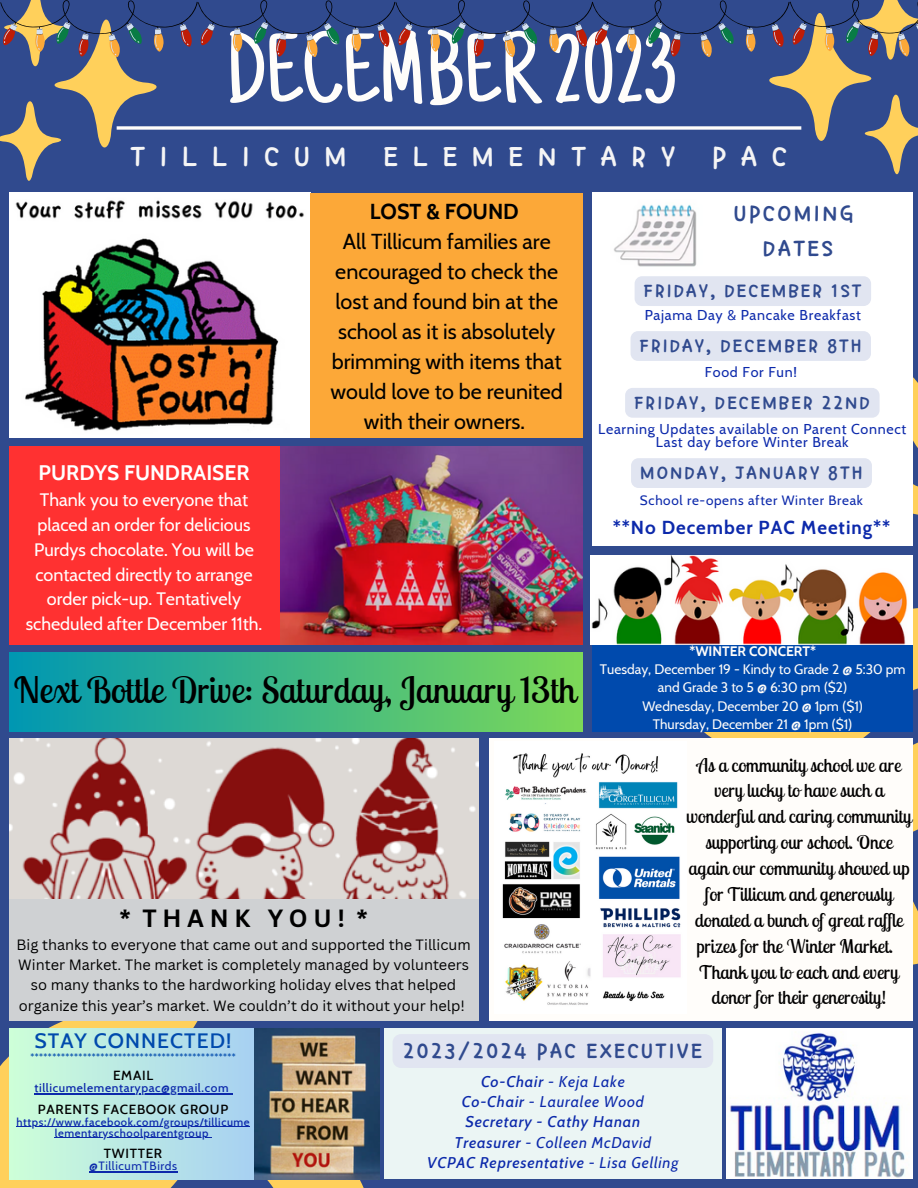
<style>
.page{position:relative;width:918px;height:1188px;background:#304a8e}
.page>*{position:absolute;margin:0;border:0;box-sizing:border-box;transform-origin:0 0}
.t1{font:100.65px "Just Another Hand";color:#fffdfa}
.t2{font:36px "Lobster Two";color:#000}
.t3{font:32.1px "TT Dalpangi R";letter-spacing:.445em;color:#f5f5f5}
.t4{font:25.65px "TT Dalpangi R";letter-spacing:.08em;color:#304a8e}
.t5{font:700 24.3px "Canva Sans";letter-spacing:.235em;color:#000}
.t6{font:24.15px "TT Dalpangi R";letter-spacing:.08em;color:#304a8e}
.t7{font:21.6px/30px "Cabin";color:#000;text-align:center}
.t8{font:700 21.6px "Cabin";color:#000}
.t9{font:500 21.3px "Cabin";letter-spacing:.05em;color:#004aad}
.t10{font:21px "TT Dalpangi R";letter-spacing:.08em;color:#304a8e}
.t11{font:700 21px "Cabin";color:#fff}
.t12{font:18.75px/25.8px "Lobster Two";color:#000;text-align:center}
.t13{font:700 18.75px "Cabin";letter-spacing:.05em;color:#0c29ab}
.t14{font:18px/24.8px "Cabin";color:#fff;text-align:center}
.t15{font:italic 15.45px "Cabin";letter-spacing:.05em;color:#0c29ab}
.t16{font:italic 500 15.45px "Cabin";letter-spacing:.05em;color:#0c29ab}
.t17{font:14.55px/20px "Canva Sans";color:#000;text-align:center}
.t18{font:14.25px "Cabin";letter-spacing:.05em;color:#0c29ab}
.t19{font:13.65px/18.3px "Cabin";color:#fffdfa;text-align:center}
.t20{font:700 13.65px "Cabin";color:#fffdfa}
.t21{font:500 13.5px "Cabin";letter-spacing:.05em;color:#000}
.t22{font:13.5px "Cabin";letter-spacing:.05em;color:#0c29ab}
.t23{font:500 12px "Cabin";letter-spacing:.05em;color:#0c29ab}
.t24{font:12px "Cabin";letter-spacing:.05em;color:#0c29ab}
.t25{font:500 11.25px/11.1px "Cabin";letter-spacing:.05em;color:#0c29ab;text-align:center}
.t26{font:500 9.15px "Cabin";color:#004aad}
.s1{font-weight:500}
.s2{font-weight:400}
</style>
<div class="page">
<svg style="left:634px;top:493px;width:284px;height:523px"></svg>
<svg style="left:0;top:1021px;width:364px;height:167px;fill:#ffd05b"></svg>
<img style="left:726px;top:1028px;width:186px;height:150px">
<div style="left:384px;top:1028px;width:337px;height:151px;background:#ebf5f4"></div>
<div style="left:592px;top:193px;width:321px;height:353px;background:#fff"></div>
<img style="left:614px;top:204px;width:83px;height:63px">
<svg style="left:9px;top:1028px;width:366px;height:151px;background:#b8e5e3"></svg>
<img style="left:254px;top:1029px;width:125px;height:151px">
<hr style="left:34px;top:1093px;width:195px;height:1px;background:#0c29ab">
<hr style="left:16px;top:1126px;width:234px;height:1px;background:#0c29ab">
<hr style="left:55px;top:1137px;width:154px;height:1px;background:#0c29ab">
<hr style="left:89px;top:1171px;width:89px;height:1px;background:#0c29ab">
<svg style="left:0;top:0;width:918px;height:181px"></svg>
<img style="left:9px;top:738px;width:470px;height:161px">
<div style="left:9px;top:899px;width:470px;height:122px;background:#cfd1d3"></div>
<img style="left:9px;top:193px;width:301px;height:245px">
<div style="left:310px;top:193px;width:273px;height:245px;background:#fca838"></div>
<img style="left:591px;top:556px;width:321px;height:88px">
<div style="left:592px;top:645px;width:320px;height:87px;background:#004aad"></div>
<img style="left:280px;top:447px;width:303px;height:198px">
<div style="left:9px;top:447px;width:271px;height:198px;background:#ff3131"></div>
<div style="left:9px;top:652px;width:574px;height:80px;background:linear-gradient(to right,#0097b2,#7dd858)"></div>
<div style="left:489px;top:738px;width:423px;height:283px;background:#fffdfa"></div>
<img style="left:502px;top:753px;width:179px;height:252px">
<div style="left:393px;top:1034px;width:320px;height:34px;background:#e1e5f1"></div>
<div style="left:635px;top:276px;width:236px;height:30px;background:#e1e5f1;border-radius:7px"></div>
<div style="left:631px;top:331px;width:240px;height:30px;background:#e1e5f1;border-radius:7px"></div>
<div style="left:625px;top:388px;width:255px;height:30px;background:#e1e5f1;border-radius:7px"></div>
<div style="left:631px;top:458px;width:241px;height:30px;background:#e1e5f1;border-radius:7px"></div>
<p class="t1" style="left:226px;top:31px;width:452px">DECEMBER2023</p>
<p class="t3" style="left:131px;top:141px;width:658px">TILLICUM ELEMENTARY PAC</p>
<p class="t11" style="left:39px;top:460px;width:212px">PURDYS FUNDRAISER</p>
<p class="t14" style="left:26px;top:487px;width:238px">Thank you to everyone that placed an order for delicious<br>Purdys chocolate. You will be contacted directly to arrange order pick-up. Tentatively scheduled after December 11th.</p>
<p class="t8" style="left:370px;top:198px;width:151px">LOST &amp; FOUND</p>
<p class="t7" style="left:331px;top:226px;width:234px">All Tillicum families are encouraged to check the lost and found bin at the school as it is absolutely brimming with items that would love to be reunited with their owners.</p>
<p class="t2" style="left:14px;top:667px;width:563px">Next Bottle Drive: Saturday, January 13th</p>
<p class="t5" style="left:120px;top:901px;width:250px">* THANK YOU! *</p>
<p class="t17" style="left:17px;top:935px;width:456px">Big thanks to everyone that came out and supported the Tillicum Winter Market. The market is completely managed by volunteers so many thanks to the hardworking holiday elves that helped organize this year’s market. We couldn’t do it without your help!</p>
<p class="t4" style="left:734px;top:200px;width:121px">UPCOMING</p>
<p class="t4" style="left:763px;top:236px;width:72px">DATES</p>
<p class="t10" style="left:644px;top:281px;width:219px">FRIDAY, DECEMBER 1ST</p>
<p class="t18" style="left:645px;top:307px;width:218px">Pajama Day &amp; Pancake Breakfast</p>
<p class="t10" style="left:640px;top:335px;width:223px">FRIDAY, DECEMBER 8TH</p>
<p class="t18" style="left:705px;top:363px;width:94px">Food For Fun!</p>
<p class="t10" style="left:634px;top:392px;width:237px">FRIDAY, DECEMBER 22ND</p>
<p class="t18" style="left:598px;top:420px;width:310px">Learning Updates available on Parent Connect</p>
<p class="t18" style="left:656px;top:434px;width:194px">Last day before Winter Break</p>
<p class="t10" style="left:640px;top:462px;width:224px">MONDAY, JANUARY 8TH</p>
<p class="t13" style="left:613px;top:516px;width:279px">**No December PAC Meeting**</p>
<p class="t22" style="left:640px;top:492px;width:225px">School re-opens after Winter Break</p>
<p class="t20" style="left:689px;top:643px;width:128px">*WINTER CONCERT*</p>
<p class="t19" style="left:600px;top:660px;width:307px">Tuesday, December 19 - Kindy to Grade 2 @ 5:30 pm and Grade 3 to 5 @ 6:30 pm ($2)</p>
<p class="t19" style="left:642px;top:697px;width:222px">Wednesday, December 20 @ 1pm ($1)</p>
<p class="t19" style="left:653px;top:715px;width:201px">Thursday, December 21 @ 1pm ($1)</p>
<p class="t12" style="left:686px;top:752px;width:227px">As a community school we are very lucky to have such a wonderful and caring community supporting our school. Once again our community showed up for Tillicum and generously donated a bunch of great raffle prizes for the Winter Market.<br>Thank you to each and every donor for their generosity!</p>
<p class="t9" style="left:34px;top:1028px;width:199px">STAY CONNECTED!</p>
<p class="t26" style="left:30px;top:1051px;width:207px">***********************************************</p>
<p class="t21" style="left:113px;top:1067px;width:42px">EMAIL</p>
<p class="t23" style="left:34px;top:1080px;width:196px">tillicumelementarypac@gmail.com</p>
<p class="t21" style="left:38px;top:1101px;width:192px">PARENTS FACEBOOK GROUP</p>
<p class="t25" style="left:16px;top:1116px;width:235px">https://www.facebook.com/groups/tillicume lementaryschoolparentgroup</p>
<p class="t21" style="left:104px;top:1145px;width:60px">TWITTER</p>
<p class="t24" style="left:89px;top:1158px;width:89px">@TillicumTBirds</p>
<p class="t6" style="left:403px;top:1039px;width:301px">2023/2024 PAC EXECUTIVE</p>
<p class="t15" style="left:481px;top:1072px;width:145px"><span class="s1">Co-Chair</span> - Keja Lake</p>
<p class="t15" style="left:462px;top:1092px;width:184px"><span class="s1">Co-Chair</span> - Lauralee Wood</p>
<p class="t16" style="left:465px;top:1113px;width:176px">Secretary - Cathy Hanan</p>
<p class="t15" style="left:454px;top:1133px;width:198px"><span class="s1">Treasurer</span> - Colleen McDavid</p>
<p class="t16" style="left:427px;top:1153px;width:253px">VCPAC Representative <span class="s2">- Lisa Gelling</span></p>
</div>
